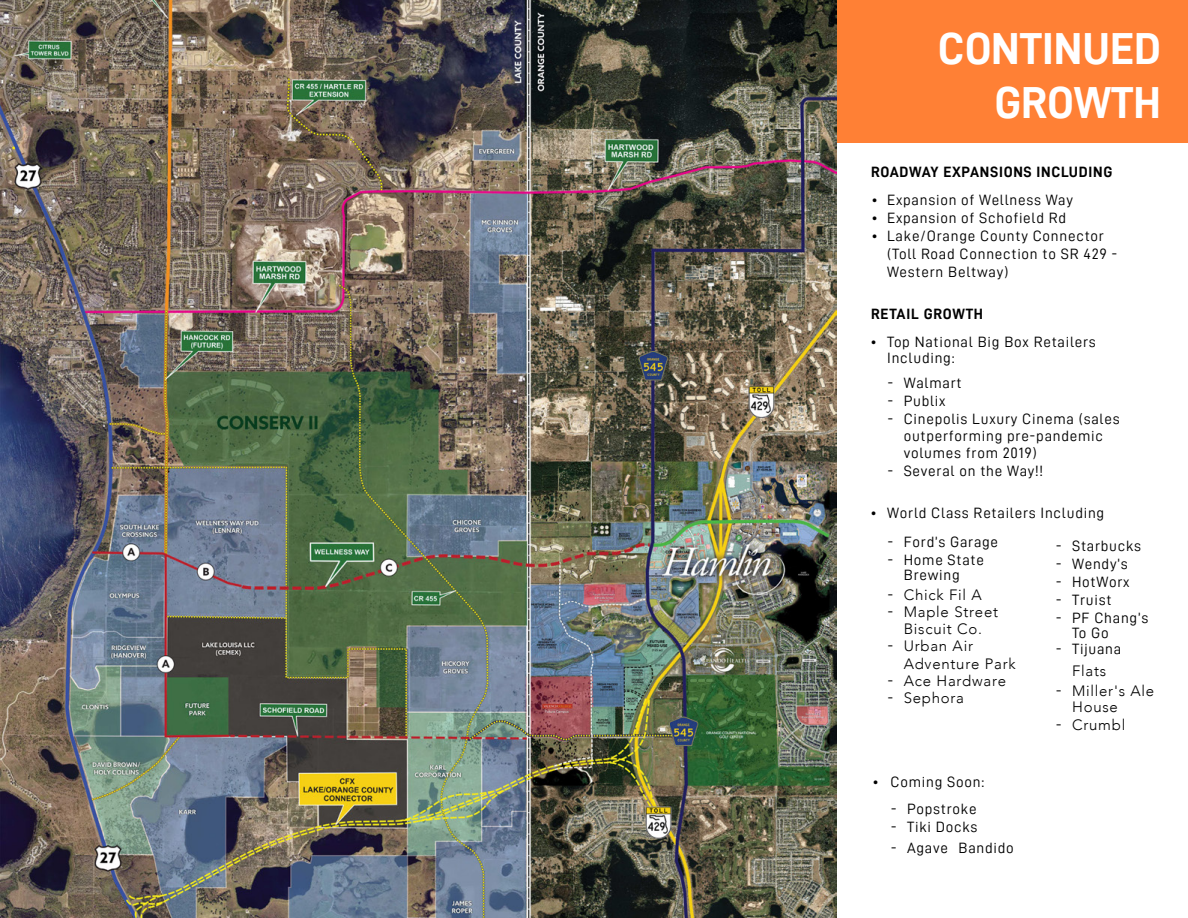
<style>
.page{position:relative;width:1188px;height:918px;background:#fff}
.page>*{position:absolute;margin:0;border:0;box-sizing:border-box;transform-origin:0 0}
.t1{font:45px/54px "D DIN Bold";color:#fff;text-align:right}
.t2{font:15px/18px "D DIN";letter-spacing:.05em;color:#000}
.t3{font:300 15px/17.2px "Avenir";letter-spacing:.05em;color:#000}
.t4{font:15px "D DIN Bold";letter-spacing:.045em;color:#000}
.s1{font-family:"D DIN";font-weight:400}
</style>
<div class="page">
<div style="left:837px;top:0;width:351px;height:143px;background:#ff8035"></div>
<img style="left:0;top:0;width:837px;height:918px">
<h1 class="t1" style="left:938px;top:21px;width:225px">CONTINUED<br>GROWTH</h1>
<p class="t4" style="left:871px;top:163px;width:243px">ROADWAY EXPANSIONS INCLUDING</p>
<p class="t2" style="left:871px;top:191px;width:204px">• Expansion of Wellness Way</p>
<p class="t2" style="left:871px;top:209px;width:197px">• Expansion of Schofield Rd</p>
<p class="t2" style="left:887px;top:227px;width:232px;text-indent:-16px">• Lake/Orange County Connector (Toll Road Connection to SR 429 -<br>Western Beltway)</p>
<p class="t4" style="left:871px;top:305px;width:113px">RETAIL GROWTH</p>
<p class="t2" style="left:887px;top:333px;width:210px;line-height:16.5px;text-indent:-17px">• Top National Big Box Retailers<br>Including:</p>
<p class="t2" style="left:888px;top:373px;width:76px">- Walmart</p>
<p class="t2" style="left:888px;top:391px;width:60px">- Publix</p>
<p class="t2" style="left:904px;top:410px;width:217px;line-height:17.2px;text-indent:-16px">- Cinepolis Luxury Cinema (sales outperforming pre-pandemic volumes from 2019)</p>
<p class="t2" style="left:888px;top:462px;width:157px">- Several on the Way!!</p>
<p class="t2" style="left:870px;top:503px;width:236px">• World Class Retailers Including</p>
<p class="t2" style="left:888px;top:533px;width:112px">- Ford’s Garage</p>
<p class="t2" style="left:888px;top:552px;width:98px;line-height:14.9px;text-align:center">- Home State<br>Brewing</p>
<p class="t3" style="left:888px;top:586px;width:96px"><span class="s1">-</span> Chick Fil A</p>
<p class="t3" style="left:888px;top:603px;width:112px;text-align:center"><span class="s1">-</span> Maple Street<br>Biscuit Co.</p>
<p class="t3" style="left:904px;top:638px;width:113px;text-indent:-16px"><span class="s1">-</span> Urban Air<br>Adventure Park</p>
<p class="t3" style="left:888px;top:672px;width:120px"><span class="s1">-</span> Ace Hardware</p>
<p class="t3" style="left:888px;top:689px;width:78px"><span class="s1">-</span> Sephora</p>
<p class="t2" style="left:1056px;top:536px;width:87px">- Starbucks</p>
<p class="t2" style="left:1056px;top:554px;width:73px">- Wendy’s</p>
<p class="t2" style="left:1056px;top:572px;width:75px">- HotWorx</p>
<p class="t2" style="left:1056px;top:590px;width:57px">- Truist</p>
<p class="t2" style="left:1072px;top:610px;width:78px;line-height:14.9px;text-indent:-16px">- PF Chang’s<br>To Go</p>
<p class="t2" style="left:1056px;top:640px;width:67px">- Tijuana</p>
<p class="t3" style="left:1072px;top:662px;width:36px">Flats</p>
<p class="t3" style="left:1072px;top:683px;width:84px;line-height:16.5px;text-indent:-16px"><span class="s1">-</span> Miller's Ale<br>House</p>
<p class="t3" style="left:1056px;top:717px;width:71px"><span class="s1">-</span> Crumbl</p>
<p class="t2" style="left:872px;top:772px;width:114px">• Coming Soon:</p>
<p class="t2" style="left:891px;top:800px;width:87px">- Popstroke</p>
<p class="t2" style="left:891px;top:818px;width:88px">- Tiki Docks</p>
<p class="t2" style="left:891px;top:838px;width:124px">- Agave Bandido</p>
</div>
